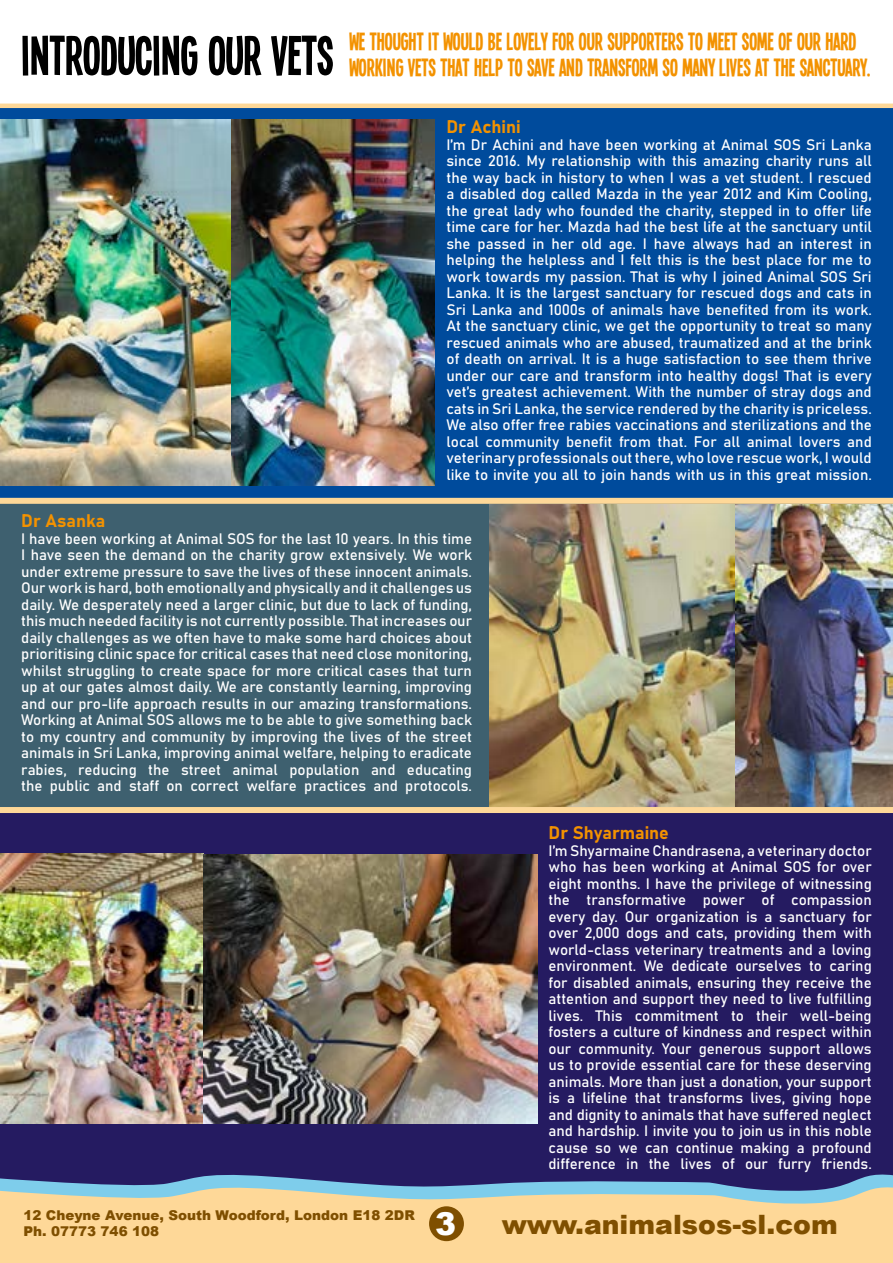
<style>
.page{position:relative;width:893px;height:1263px;background:#fff}
.page>*{position:absolute;margin:0;border:0;box-sizing:border-box;transform-origin:0 0}
.t1{font:60px "Single Sleeve";color:#000}
.t2{font:900 31.5px "Arial";color:#fff}
.t3{font:27px/25.5px "Single Sleeve";color:#f39200}
.t4{font:900 26.7px "Arial";color:#7f4f00}
.t5{font:18px "Bahnschrift";color:#f39200}
.t6{font:15px/16.5px "Bahnschrift";color:#fff;text-align:justify}
.t7{font:900 13.5px/16.2px "Arial";color:#7f4f00}
</style>
<div class="page">
<div style="left:0;top:813px;width:893px;height:348px;background:#251b61"></div>
<img style="left:0;top:854px;width:537px;height:270px">
<div style="left:0;top:104px;width:893px;height:394px;background:#004b9c"></div>
<div style="left:0;top:1161px;width:893px;height:13px;background:#251b61"></div>
<svg style="left:0;top:1174px;width:893px;height:89px;background:#d5c39e"></svg>
<div style="left:429px;top:1206px;width:35px;height:35px;background:#7f4f00;border-radius:50%"></div>
<img style="left:0;top:120px;width:232px;height:365px">
<img style="left:232px;top:120px;width:202px;height:365px">
<svg style="left:0;top:498px;width:893px;height:315px;background:#4b6871"></svg>
<img style="left:489px;top:505px;width:404px;height:301px">
<h1 class="t1" style="left:21px;top:21px;width:314px">INTRODUCING OUR VETS</h1>
<h3 class="t3" style="left:350px;top:29px;width:522px">WE THOUGHT IT WOULD BE LOVELY FOR OUR SUPPORTERS TO MEET SOME OF OUR HARD<br>WORKING VETS THAT HELP TO SAVE AND TRANSFORM SO MANY LIVES AT THE SANCTUARY.</h3>
<p class="t5" style="left:446px;top:113px;width:76px">Dr Achini</p>
<p class="t6" style="left:446px;top:135px;width:427px">I’m Dr Achini and have been working at Animal SOS Sri Lanka since 2016. My relationship with this amazing charity runs all the way back in history to when I was a vet student. I rescued a disabled dog called Mazda in the year 2012 and Kim Cooling, the great lady who founded the charity, stepped in to offer life time care for her. Mazda had the best life at the sanctuary until she passed in her old age. I have always had an interest in helping the helpless and I felt this is the best place for me to work towards my passion. That is why I joined Animal SOS Sri Lanka. It is the largest sanctuary for rescued dogs and cats in Sri Lanka and 1000s of animals have benefited from its work.<br>At the sanctuary clinic, we get the opportunity to treat so many rescued animals who are abused, traumatized and at the brink of death on arrival. It is a huge satisfaction to see them thrive under our care and transform into healthy dogs! That is every vet’s greatest achievement. With the number of stray dogs and cats in Sri Lanka, the service rendered by the charity is priceless.<br>We also offer free rabies vaccinations and sterilizations and the local community benefit from that. For all animal lovers and veterinary professionals out there, who love rescue work, I would like to invite you all to join hands with us in this great mission.</p>
<p class="t5" style="left:21px;top:507px;width:86px">Dr Asanka</p>
<p class="t6" style="left:21px;top:529px;width:452px">I have been working at Animal SOS for the last 10 years. In this time I have seen the demand on the charity grow extensively. We work under extreme pressure to save the lives of these innocent animals.<br>Our work is hard, both emotionally and physically and it challenges us daily. We desperately need a larger clinic, but due to lack of funding, this much needed facility is not currently possible. That increases our daily challenges as we often have to make some hard choices about prioritising clinic space for critical cases that need close monitoring, whilst struggling to create space for more critical cases that turn up at our gates almost daily. We are constantly learning, improving and our pro-life approach results in our amazing transformations.<br>Working at Animal SOS allows me to be able to give something back to my country and community by improving the lives of the street animals in Sri Lanka, improving animal welfare, helping to eradicate rabies, reducing the street animal population and educating the public and staff on correct welfare practices and protocols.</p>
<p class="t5" style="left:549px;top:819px;width:122px">Dr Shyarmaine</p>
<p class="t6" style="left:549px;top:841px;width:325px">I’m Shyarmaine Chandrasena, a veterinary doctor who has been working at Animal SOS for over eight months. I have the privilege of witnessing the transformative power of compassion every day. Our organization is a sanctuary for over 2,000 dogs and cats, providing them with world-class veterinary treatments and a loving environment. We dedicate ourselves to caring for disabled animals, ensuring they receive the attention and support they need to live fulfilling lives. This commitment to their well-being fosters a culture of kindness and respect within our community. Your generous support allows us to provide essential care for these deserving animals. More than just a donation, your support is a lifeline that transforms lives, giving hope and dignity to animals that have suffered neglect and hardship. I invite you to join us in this noble cause so we can continue making a profound difference in the lives of our furry friends.</p>
<p class="t7" style="left:23px;top:1206px;width:393px">12 Cheyne Avenue, South Woodford, London E18 2DR<br>Ph. 07773 746 108</p>
<h2 class="t2" style="left:435px;top:1201px;width:22px">3</h2>
<h3 class="t4" style="left:502px;top:1205px;width:337px">www.animalsos-sl.com</h3>
</div>
